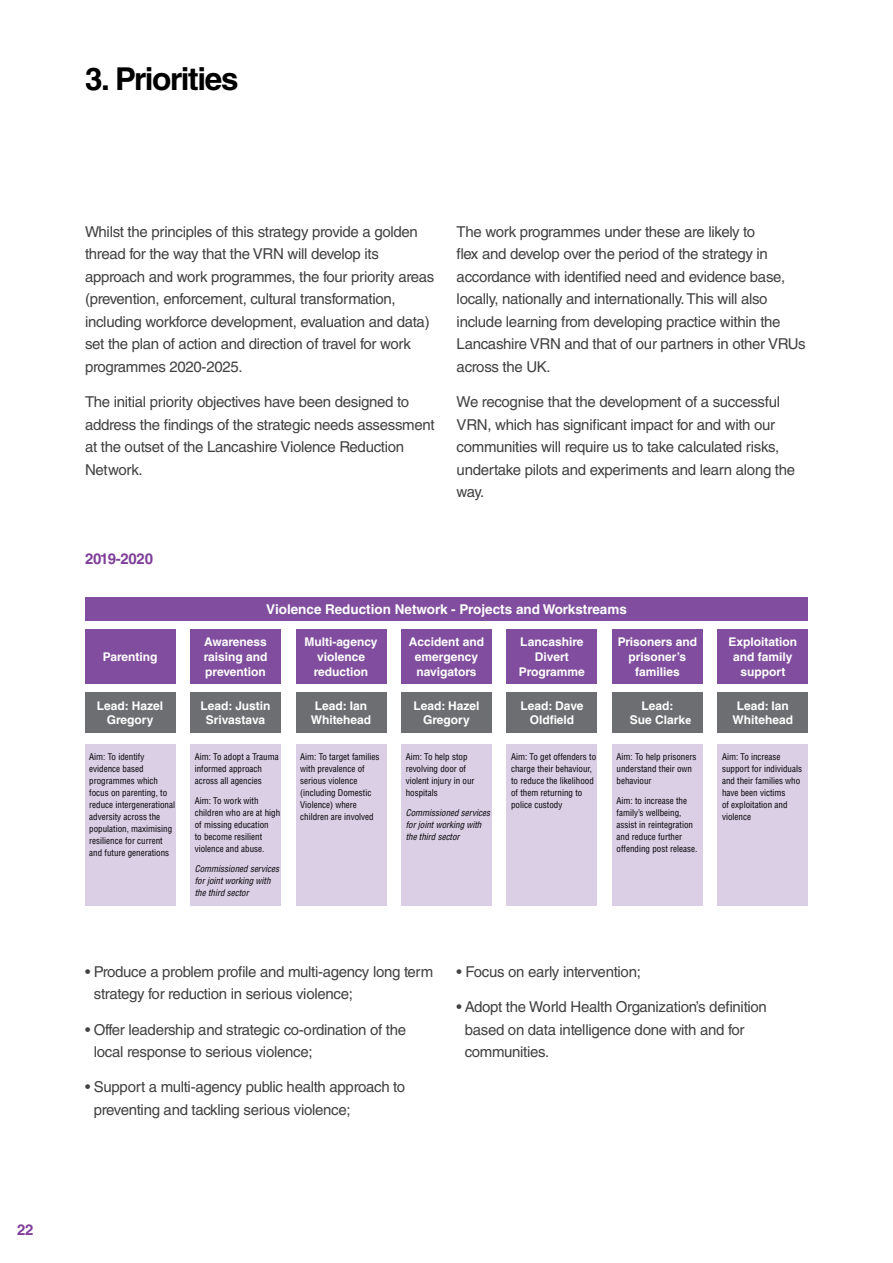
<style>
.page{position:relative;width:893px;height:1263px;background:#fff}
.page>*{position:absolute;margin:0;border:0;box-sizing:border-box;transform-origin:0 0}
.t1{font:700 31.5px "Helvetica LT Std";letter-spacing:-.04em;color:#000}
.t2{font:15px/22.5px "Helvetica LT Std";letter-spacing:-.02em;color:#414042}
.t3{font:700 15px "Helvetica LT Std";letter-spacing:-.02em;color:#7f3f98}
.t4{font:700 13.5px "Helvetica LT Std";color:#fff}
.t5{font:700 12px/15px "Helvetica LT Std";color:#fff;text-align:center}
.t6{font:condensed 9px/12px "Helvetica LT Std";color:#000}
.t7{font:italic condensed 9px/12px "Helvetica LT Std";color:#000}
.s1{font-family:"Source Sans Pro"}
</style>
<div class="page">
<div style="left:85px;top:597px;width:723px;height:24px;background:#814d9e"></div>
<div style="left:190px;top:629px;width:91px;height:55px;background:#814d9e"></div>
<div style="left:85px;top:629px;width:90px;height:55px;background:#814d9e"></div>
<div style="left:85px;top:692px;width:90px;height:41px;background:#6d6e71"></div>
<div style="left:85px;top:745px;width:90px;height:161px;background:#dbcfe6"></div>
<div style="left:190px;top:745px;width:91px;height:161px;background:#dbcfe6"></div>
<div style="left:296px;top:745px;width:90px;height:161px;background:#dbcfe6"></div>
<div style="left:401px;top:745px;width:91px;height:161px;background:#dbcfe6"></div>
<div style="left:507px;top:745px;width:90px;height:161px;background:#dbcfe6"></div>
<div style="left:612px;top:745px;width:90px;height:161px;background:#dbcfe6"></div>
<div style="left:718px;top:745px;width:90px;height:161px;background:#dbcfe6"></div>
<div style="left:190px;top:692px;width:91px;height:41px;background:#6d6e71"></div>
<div style="left:296px;top:692px;width:90px;height:41px;background:#6d6e71"></div>
<div style="left:718px;top:692px;width:90px;height:41px;background:#6d6e71"></div>
<div style="left:401px;top:692px;width:91px;height:41px;background:#6d6e71"></div>
<div style="left:507px;top:692px;width:90px;height:41px;background:#6d6e71"></div>
<div style="left:612px;top:692px;width:90px;height:41px;background:#6d6e71"></div>
<div style="left:296px;top:629px;width:90px;height:55px;background:#814d9e"></div>
<div style="left:401px;top:629px;width:91px;height:55px;background:#814d9e"></div>
<div style="left:507px;top:629px;width:90px;height:55px;background:#814d9e"></div>
<div style="left:612px;top:629px;width:90px;height:55px;background:#814d9e"></div>
<div style="left:718px;top:629px;width:90px;height:55px;background:#814d9e"></div>
<h1 class="t1" style="left:85px;top:60px;width:155px">3. Priorities</h1>
<p class="t3" style="left:17px;top:1221px;width:18px">22</p>
<p class="t2" style="left:85px;top:220px;width:351px">Whilst the principles of this strategy provide a golden thread for the way that the VRN will develop its approach and work programmes, the four priority areas (prevention, enforcement, cultural transformation, including workforce development, evaluation and data) set the plan of action and direction of travel for work programmes 2020-2025.</p>
<p class="t2" style="left:85px;top:391px;width:351px">The initial priority objectives have been designed to address the findings of the strategic needs assessment at the outset of the Lancashire Violence Reduction Network.</p>
<p class="t3" style="left:85px;top:549px;width:69px">2019-2020</p>
<p class="t2" style="left:457px;top:220px;width:351px">The work programmes under these are likely to<br>flex and develop over the period of the strategy in accordance with identified need and evidence base, locally, nationally and internationally. This will also include learning from developing practice within the Lancashire VRN and that of our partners in other VRUs across the UK.</p>
<p class="t2" style="left:457px;top:391px;width:340px">We recognise that the development of a successful VRN, which has significant impact for and with our communities will require us to take calculated risks, undertake pilots and experiments and learn along the way.</p>
<p class="t4" style="left:266px;top:601px;width:362px">Violence Reduction Network - Projects and Workstreams</p>
<p class="t5" style="left:204px;top:634px;width:65px;text-align:justify">Awareness raising and prevention</p>
<p class="t5" style="left:304px;top:634px;width:75px">Multi-agency violence reduction</p>
<p class="t5" style="left:409px;top:634px;width:77px">Accident and emergency navigators</p>
<p class="t5" style="left:519px;top:634px;width:67px">Lancashire<br>Divert<br>Programme</p>
<p class="t5" style="left:618px;top:634px;width:81px">Prisoners and prisoner’s families</p>
<p class="t5" style="left:728px;top:634px;width:70px">Exploitation and family support</p>
<p class="t5" style="left:103px;top:649px;width:56px">Parenting</p>
<p class="t5" style="left:97px;top:699px;width:68px;line-height:13.5px">Lead: Hazel<br>Gregory</p>
<p class="t6" style="left:89px;top:750px;width:87px">Aim: To identify evidence based programmes which focus on parenting, to reduce intergenerational adversity across the population, maximising resilience for current and future generations</p>
<p class="t6" style="left:195px;top:750px;width:85px">Aim: To adopt a Trauma informed approach across all agencies</p>
<p class="t5" style="left:201px;top:699px;width:71px;line-height:13.5px">Lead: Justin<br>Srivastava</p>
<p class="t5" style="left:311px;top:699px;width:62px;line-height:13.5px">Lead: Ian<br>Whitehead</p>
<p class="t5" style="left:733px;top:699px;width:62px;line-height:13.5px">Lead: Ian<br>Whitehead</p>
<p class="t5" style="left:413px;top:699px;width:68px;line-height:13.5px">Lead: Hazel<br>Gregory</p>
<p class="t5" style="left:520px;top:699px;width:65px;line-height:13.5px">Lead: Dave<br>Oldfield</p>
<p class="t5" style="left:630px;top:699px;width:63px;line-height:13.5px">Lead:<br>Sue Clark<span class="s1">e</span></p>
<p class="t6" style="left:300px;top:750px;width:81px">Aim: To target families with prevalence of serious violence (including Domestic<br>Violence) where children are involved</p>
<p class="t6" style="left:406px;top:750px;width:70px">Aim: To help stop revolving door of violent injury in our hospitals</p>
<p class="t6" style="left:511px;top:750px;width:87px">Aim: To get offenders to charge their behaviour, to reduce the likelihood of them returning to police custody</p>
<p class="t6" style="left:617px;top:750px;width:81px">Aim: To help prisoners understand their own behaviour</p>
<p class="t6" style="left:722px;top:750px;width:81px">Aim: To increase support for individuals and their families who have been victims<br>of exploitation and violence</p>
<p class="t6" style="left:195px;top:794px;width:87px">Aim: To work with children who are at high of missing education<br>to become resilient violence and abuse.</p>
<p class="t7" style="left:195px;top:863px;width:86px">Commissioned services for joint working with the third sector</p>
<p class="t6" style="left:617px;top:794px;width:82px">Aim: to increase the family’s wellbeing, assist in reintegration and reduce further offending post release.</p>
<p class="t7" style="left:406px;top:807px;width:86px">Commissioned services for joint working with the third sector</p>
<p class="t2" style="left:94px;top:960px;width:341px;text-indent:-9px">• Produce a problem profile and multi-agency long term strategy for reduction in serious violence;</p>
<p class="t2" style="left:94px;top:1018px;width:314px;text-indent:-9px">• Offer leadership and strategic co-ordination of the local response to serious violence;</p>
<p class="t2" style="left:94px;top:1076px;width:313px;text-indent:-9px">• Support a multi-agency public health approach to preventing and tackling serious violence;</p>
<p class="t2" style="left:457px;top:960px;width:186px">• Focus on early intervention;</p>
<p class="t2" style="left:465px;top:995px;width:304px;text-indent:-8px">• Adopt the World Health Organization’s definition based on data intelligence done with and for communities.</p>
</div>
